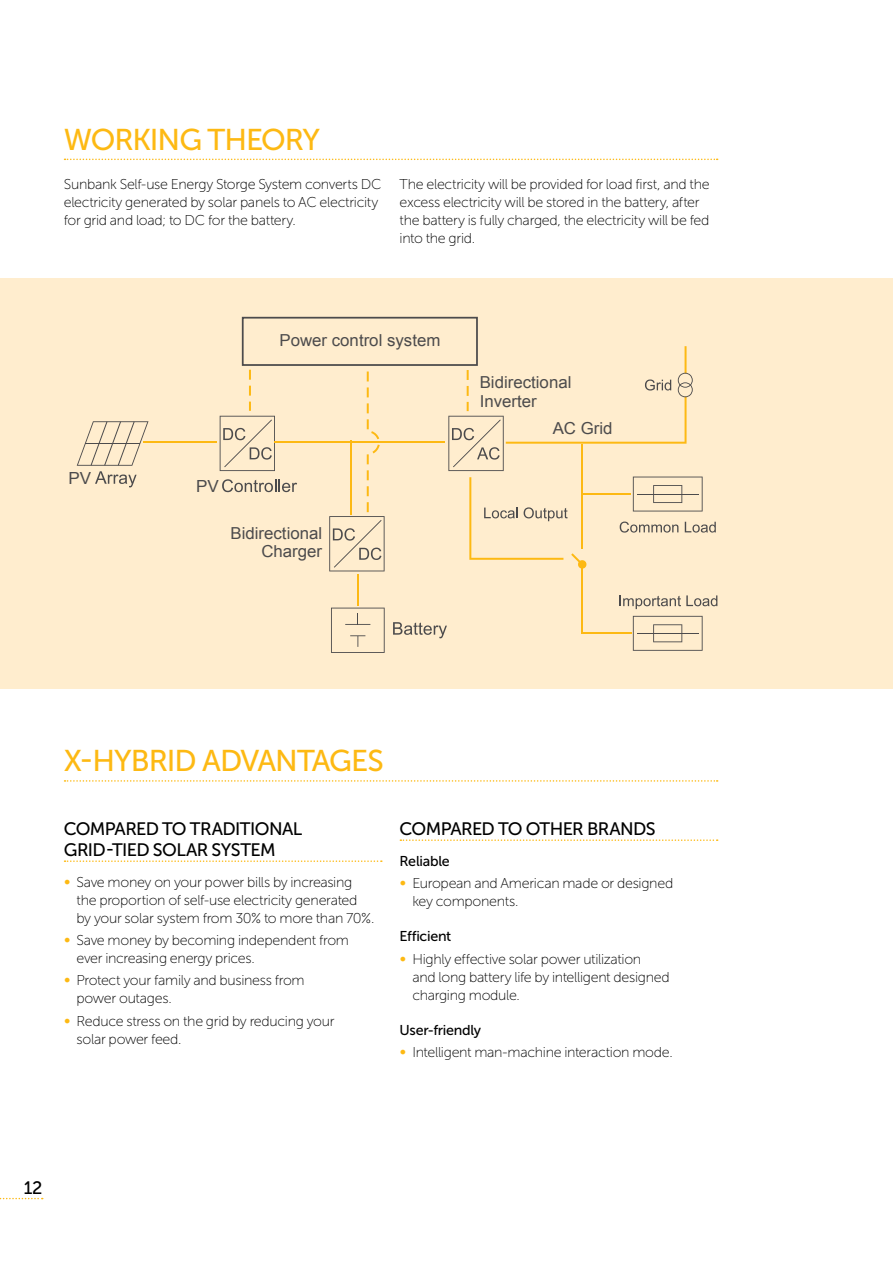
<style>
.page{position:relative;width:893px;height:1263px;background:#fff}
.page>*{position:absolute;margin:0;border:0;box-sizing:border-box;transform-origin:0 0}
.t1{font:30px "Museo Sans 500";letter-spacing:-.035em;color:#fdb913}
.t2{font:18px/21px "Museo Sans 500";letter-spacing:-.03em;color:#000}
.t3{font:16.65px "Arial";color:#4c4b4c}
.t4{font:16.5px/18.5px "Arial";color:#4c4b4c;text-align:right}
.t5{font:14.25px/18px "Museo Sans 100";letter-spacing:-.02em;color:#000}
.t6{font:14.25px "Museo Sans 500";letter-spacing:-.02em;color:#000}
.s1{color:#fdb913}
</style>
<div class="page">
<div style="left:0;top:279px;width:893px;height:410px;background:#ffedce"></div>
<svg style="left:65px;top:159px;width:653px;height:1px"></svg>
<svg style="left:65px;top:780px;width:653px;height:2px"></svg>
<svg style="left:65px;top:860px;width:317px;height:2px"></svg>
<svg style="left:400px;top:839px;width:318px;height:2px"></svg>
<div style="left:242px;top:317px;width:236px;height:49px;border:2px solid #4c4b4c"></div>
<svg style="left:393px;top:622px;width:54px;height:16px"></svg>
<svg style="left:469px;top:477px;width:118px;height:92px"></svg>
<hr style="left:581px;top:563px;width:2px;height:71px;background:#fdb913">
<hr style="left:143px;top:441px;width:74px;height:2px;background:#fdb913">
<hr style="left:275px;top:441px;width:170px;height:2px;background:#fdb913">
<svg style="left:249px;top:386px;width:2px;height:10px"></svg>
<svg style="left:220px;top:402px;width:55px;height:69px"></svg>
<svg style="left:249px;top:370px;width:2px;height:10px"></svg>
<hr style="left:581px;top:445px;width:2px;height:104px;background:#fdb913">
<hr style="left:581px;top:493px;width:50px;height:2px;background:#fdb913">
<hr style="left:582px;top:632px;width:49px;height:2px;background:#fdb913">
<svg style="left:633px;top:616px;width:70px;height:35px"></svg>
<hr style="left:357px;top:574px;width:2px;height:32px;background:#fdb913">
<svg style="left:331px;top:608px;width:54px;height:45px"></svg>
<svg style="left:329px;top:371px;width:56px;height:200px"></svg>
<svg style="left:620px;top:521px;width:58px;height:12px"></svg>
<svg style="left:685px;top:522px;width:31px;height:11px"></svg>
<svg style="left:619px;top:595px;width:98px;height:14px"></svg>
<svg style="left:222px;top:479px;width:75px;height:13px"></svg>
<svg style="left:448px;top:346px;width:245px;height:125px"></svg>
<svg style="left:77px;top:421px;width:72px;height:66px"></svg>
<svg style="left:633px;top:477px;width:70px;height:34px"></svg>
<svg style="left:0;top:1198px;width:43px;height:1px"></svg>
<h1 class="t1" style="left:64px;top:123px;width:258px">WORKI NG TH EORY</h1>
<p class="t5" style="left:64px;top:176px;width:319px">Sunbank Self-use Energy Storge System converts DC electricity generated by solar panels to AC electricity for grid and load; to DC for the battery.</p>
<p class="t5" style="left:400px;top:176px;width:312px">The electricity will be provided for load first, and the excess electricity will be stored in the battery, after the battery is fully charged, the electricity will be fed into the grid.</p>
<p class="t3" style="left:68px;top:467px;width:24px">PV</p>
<p class="t4" style="left:279px;top:331px;width:162px">Power control system</p>
<p class="t3" style="left:196px;top:475px;width:24px">PV</p>
<p class="t4" style="left:230px;top:524px;width:93px">Bidirectional<br>Charger</p>
<p class="t4" style="left:480px;top:373px;width:93px;text-align:left">Bidirectional<br>Inverter</p>
<p class="t4" style="left:553px;top:419px;width:61px">AC Grid</p>
<h1 class="t1" style="left:64px;top:745px;width:319px">X-HYBRID ADVANTAGES</h1>
<p class="t2" style="left:64px;top:818px;width:240px">COMPARED TO TRADITI ONAL<br>GRID -TI ED SOLAR SYSTEM</p>
<p class="t5" style="left:77px;top:873px;width:299px;text-indent:-13px"><span class="s1">∞</span> Save money on your power bills by increasing the proportion of self-use electricity generated by your solar system from 30% to more than 70%.</p>
<p class="t5" style="left:77px;top:931px;width:274px;text-indent:-13px"><span class="s1">∞</span> Save money by becoming independent from ever increasing energy prices.</p>
<p class="t5" style="left:77px;top:972px;width:230px;text-indent:-13px"><span class="s1">∞</span> Protect your family and business from power outages.</p>
<p class="t5" style="left:77px;top:1012px;width:260px;text-indent:-13px"><span class="s1">∞</span> Reduce stress on the grid by reducing your solar power feed.</p>
<p class="t2" style="left:400px;top:818px;width:245px">COMPARED TO OTH ER B RANDS</p>
<p class="t6" style="left:400px;top:853px;width:52px">RELIABLE</p>
<p class="t5" style="left:412px;top:874px;width:262px;text-indent:-13px"><span class="s1">∞</span> European and American made or designed key components.</p>
<p class="t6" style="left:400px;top:928px;width:53px">EFFICIENT</p>
<p class="t5" style="left:412px;top:950px;width:259px;text-indent:-13px"><span class="s1">∞</span> Highly effective solar power utilization<br>and long battery life by intelligent designed charging module.</p>
<p class="t6" style="left:400px;top:1022px;width:83px">USER-FRIENDLY</p>
<p class="t5" style="left:400px;top:1043px;width:275px"><span class="s1">∞</span> Intelligent man-machine interaction mode.</p>
<p class="t2" style="left:24px;top:1177px;width:20px">12</p>
</div>
